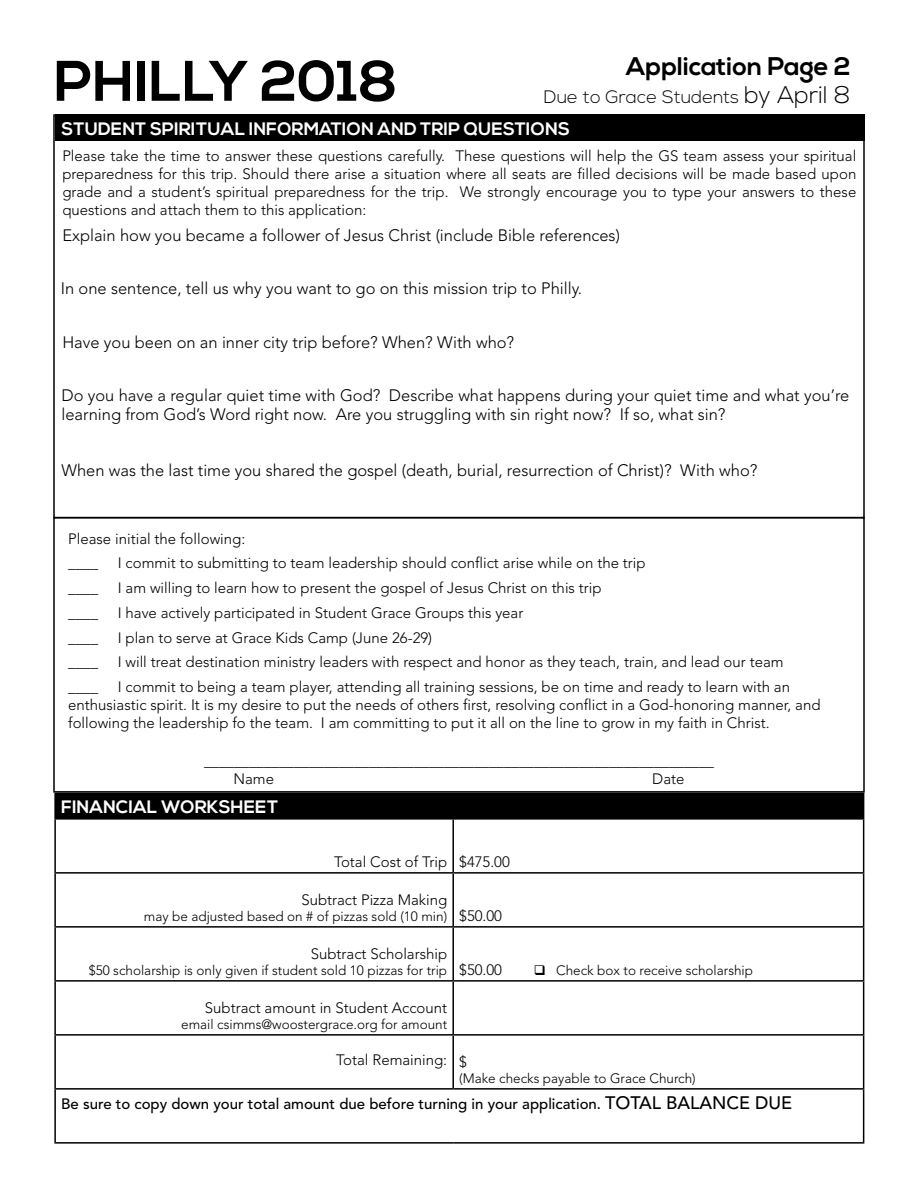
<style>
.page{position:relative;width:918px;height:1188px;background:#fff}
.page>*{position:absolute;margin:0;border:0;box-sizing:border-box;transform-origin:0 0}
.t1{font:700 57px "Nexa";color:#000}
.t2{font:700 25.5px "Nexa";color:#000}
.t3{font:700 18px "Nexa";color:#fff}
.t4{font:300 18px "Nexa";color:#000}
.t5{font:300 16.5px/19.8px "Avenir";color:#000}
.t6{font:300 15px/18px "Avenir";color:#000}
.t7{font:500 15px "Avenir";color:#000}
.t8{font:300 13.5px "Avenir";color:#000}
.s1{font-size:24px}
.s2{font-size:15px}
.s3{font-size:18px}
</style>
<div class="page">
<div style="left:53px;top:517px;width:812px;height:276px;border:2px solid #000"></div>
<div style="left:55px;top:793px;width:809px;height:26px;background:#000"></div>
<hr style="left:54px;top:793px;width:399px;height:1px;background:#000">
<hr style="left:54px;top:794px;width:2px;height:24px;background:#000">
<hr style="left:54px;top:818px;width:399px;height:2px;background:#000">
<hr style="left:54px;top:820px;width:2px;height:52px;background:#000">
<hr style="left:453px;top:818px;width:411px;height:2px;background:#000">
<hr style="left:452px;top:820px;width:2px;height:52px;background:#000">
<hr style="left:863px;top:820px;width:1px;height:52px;background:#000">
<hr style="left:54px;top:872px;width:399px;height:2px;background:#000">
<hr style="left:54px;top:874px;width:2px;height:52px;background:#000">
<hr style="left:453px;top:872px;width:411px;height:2px;background:#000">
<hr style="left:452px;top:874px;width:2px;height:52px;background:#000">
<hr style="left:863px;top:874px;width:1px;height:52px;background:#000">
<hr style="left:54px;top:926px;width:399px;height:2px;background:#000">
<hr style="left:54px;top:928px;width:2px;height:52px;background:#000">
<hr style="left:453px;top:926px;width:411px;height:2px;background:#000">
<hr style="left:452px;top:928px;width:2px;height:52px;background:#000">
<hr style="left:863px;top:928px;width:1px;height:52px;background:#000">
<hr style="left:54px;top:980px;width:399px;height:2px;background:#000">
<hr style="left:54px;top:982px;width:2px;height:52px;background:#000">
<hr style="left:453px;top:980px;width:411px;height:2px;background:#000">
<hr style="left:452px;top:982px;width:2px;height:52px;background:#000">
<hr style="left:863px;top:982px;width:1px;height:52px;background:#000">
<hr style="left:54px;top:1034px;width:399px;height:2px;background:#000">
<hr style="left:54px;top:1036px;width:2px;height:52px;background:#000">
<hr style="left:453px;top:1034px;width:411px;height:2px;background:#000">
<hr style="left:452px;top:1036px;width:2px;height:52px;background:#000">
<hr style="left:863px;top:1036px;width:1px;height:52px;background:#000">
<hr style="left:54px;top:1088px;width:399px;height:2px;background:#000">
<hr style="left:54px;top:1090px;width:2px;height:52px;background:#000">
<hr style="left:453px;top:1088px;width:411px;height:2px;background:#000">
<hr style="left:863px;top:1090px;width:1px;height:52px;background:#000">
<hr style="left:54px;top:1142px;width:399px;height:2px;background:#000">
<hr style="left:453px;top:1142px;width:411px;height:2px;background:#000">
<div style="left:55px;top:114px;width:810px;height:27px;background:#000"></div>
<h1 class="t1" style="left:54px;top:48px;width:345px">PHILLY 2018</h1>
<h2 class="t2" style="left:626px;top:51px;width:226px">Application Page 2</h2>
<p class="t4" style="left:544px;top:87px;width:308px">Due to Grace Students <span class="s1">by April 8</span></p>
<p class="t3" style="left:62px;top:118px;width:510px">STUDENT SPIRITUAL INFORMATION AND TRIP QUESTIONS</p>
<p class="t6" style="left:62px;top:147px;width:796px;text-align:justify">Please take the time to answer these questions carefully. These questions will help the GS team assess your spiritual preparedness for this trip. Should there arise a situation where all seats are filled decisions will be made based upon grade and a student’s spiritual preparedness for the trip. We strongly encourage you to type your answers to these questions and attach them to this application:</p>
<p class="t5" style="left:62px;top:226px;width:559px">Explain how you became a follower of Jesus Christ (include Bible references)</p>
<p class="t5" style="left:61px;top:279px;width:523px">In one sentence, tell us why you want to go on this mission trip to Philly.</p>
<p class="t5" style="left:62px;top:332px;width:453px">Have you been on an inner city trip before? When? With who?</p>
<p class="t5" style="left:62px;top:385px;width:789px">Do you have a regular quiet time with God? Describe what happens during your quiet time and what you’re learning from God’s Word right now. Are you struggling with sin right now? If so, what sin?</p>
<p class="t5" style="left:62px;top:460px;width:697px">When was the last time you shared the gospel (death, burial, resurrection of Christ)? With who?</p>
<p class="t6" style="left:68px;top:526px;width:178px;line-height:24.8px">Please initial the following: ____</p>
<p class="t6" style="left:118px;top:554px;width:529px">I commit to submitting to team leadership should conflict arise while on the trip</p>
<p class="t6" style="left:68px;top:579px;width:31px">____</p>
<p class="t6" style="left:68px;top:604px;width:31px">____</p>
<p class="t6" style="left:68px;top:629px;width:31px">____</p>
<p class="t6" style="left:68px;top:653px;width:31px">____</p>
<p class="t6" style="left:118px;top:579px;width:485px">I am willing to learn how to present the gospel of Jesus Christ on this trip</p>
<p class="t6" style="left:118px;top:604px;width:407px">I have actively participated in Student Grace Groups this year</p>
<p class="t6" style="left:118px;top:629px;width:316px">I plan to serve at Grace Kids Camp (June 26-29)</p>
<p class="t6" style="left:118px;top:653px;width:667px">I will treat destination ministry leaders with respect and honor as they teach, train, and lead our team</p>
<p class="t6" style="left:68px;top:678px;width:754px;text-indent:50px">I commit to being a team player, attending all training sessions, be on time and ready to learn with an enthusiastic spirit. It is my desire to put the needs of others first, resolving conflict in a God-honoring manner, and following the leadership fo the team. I am committing to put it all on the line to grow in my faith in Christ.</p>
<p class="t6" style="left:233px;top:752px;width:482px;text-indent:-29px">____________________________________________________________________<br>Name</p>
<p class="t6" style="left:68px;top:678px;width:31px">____</p>
<p class="t6" style="left:652px;top:770px;width:34px">Date</p>
<p class="t3" style="left:61px;top:796px;width:218px">FINANCIAL WORKSHEET</p>
<p class="t6" style="left:334px;top:853px;width:177px">Total Cost of Trip $475.00</p>
<p class="t6" style="left:301px;top:891px;width:147px">Subtract Pizza Making</p>
<p class="t8" style="left:144px;top:908px;width:360px">may be adjusted based on # of pizzas sold (10 min) <span class="s2">$50.00</span></p>
<p class="t6" style="left:311px;top:945px;width:138px">Subtract Scholarship</p>
<p class="t8" style="left:89px;top:962px;width:360px">$50 scholarship is only given if student sold 10 pizzas for trip</p>
<p class="t6" style="left:459px;top:961px;width:44px">$50.00</p>
<p class="t8" style="left:534px;top:962px;width:221px">❑ Check box to receive scholarship</p>
<p class="t6" style="left:205px;top:999px;width:244px">Subtract amount in Student Account</p>
<p class="t8" style="left:181px;top:1016px;width:267px">email csimms@woostergrace.org for amount</p>
<p class="t6" style="left:336px;top:1051px;width:132px">Total Remaining: $</p>
<p class="t8" style="left:459px;top:1070px;width:238px">(Make checks payable to Grace Church)</p>
<p class="t7" style="left:61px;top:1095px;width:733px">Be sure to copy down your total amount due before turning in your application. <span class="s3">TOTAL BALANCE DUE</span></p>
</div>
